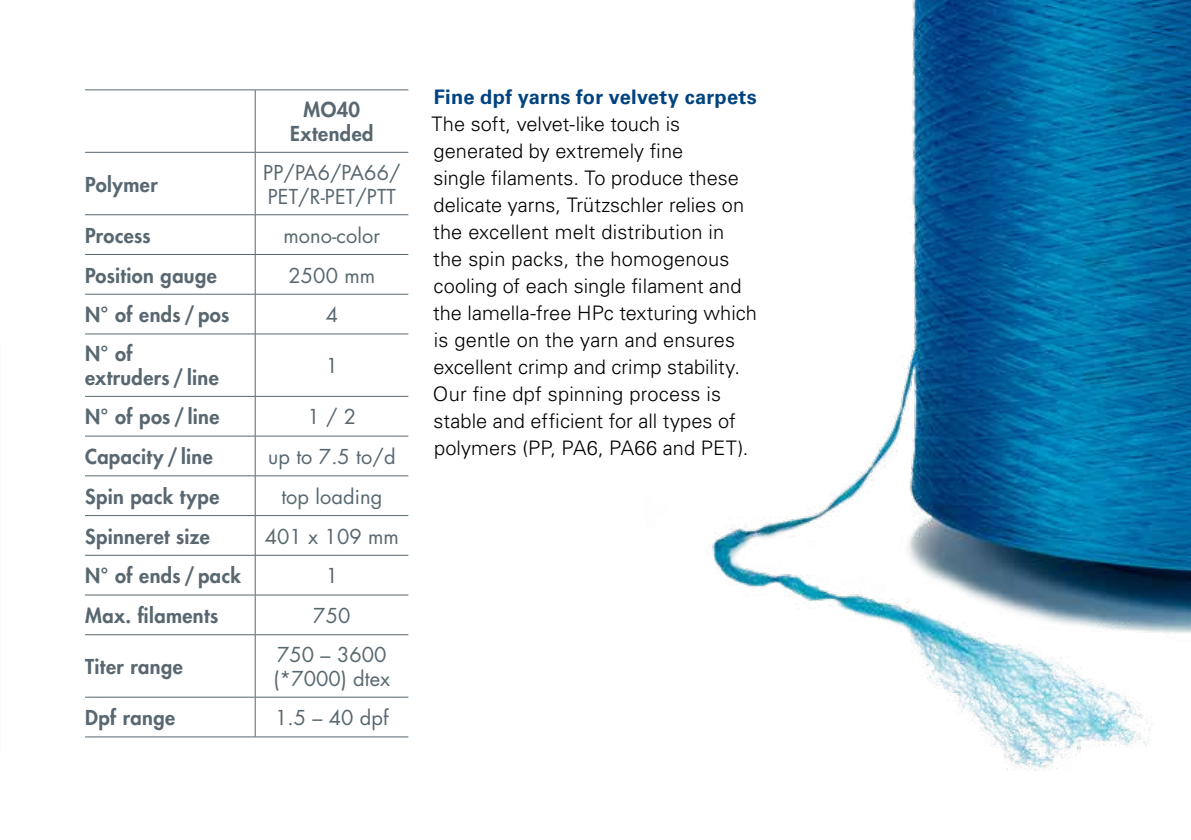
<style>
.page{position:relative;width:1191px;height:840px;background:#fff}
.page>*{position:absolute;margin:0;border:0;box-sizing:border-box;transform-origin:0 0}
.t1{font:300 20px/27px "Univers CE";color:#000}
.t2{font:800 20px/24px "Futura Std";letter-spacing:.02em;color:#586770;text-align:center}
.t3{font:20px/24px "Futura Std";letter-spacing:.005em;color:#586770}
.t4{font:700 20px "Univers CE";letter-spacing:.015em;color:#004380}
</style>
<div class="page">
<img style="left:712px;top:0;width:479px;height:771px">
<hr style="left:255px;top:90px;width:1px;height:62px;background:#586770">
<hr style="left:85px;top:152px;width:170px;height:1px;background:#586770">
<hr style="left:255px;top:152px;width:153px;height:1px;background:#586770">
<hr style="left:255px;top:152px;width:1px;height:62px;background:#586770">
<hr style="left:85px;top:214px;width:170px;height:1px;background:#586770">
<hr style="left:255px;top:214px;width:153px;height:1px;background:#586770">
<hr style="left:255px;top:215px;width:1px;height:39px;background:#586770">
<hr style="left:85px;top:254px;width:170px;height:1px;background:#586770">
<hr style="left:255px;top:254px;width:153px;height:1px;background:#586770">
<hr style="left:255px;top:254px;width:1px;height:40px;background:#586770">
<hr style="left:85px;top:294px;width:170px;height:1px;background:#586770">
<hr style="left:255px;top:294px;width:153px;height:1px;background:#586770">
<hr style="left:255px;top:294px;width:1px;height:39px;background:#586770">
<hr style="left:85px;top:333px;width:170px;height:1px;background:#586770">
<hr style="left:255px;top:333px;width:153px;height:1px;background:#586770">
<hr style="left:255px;top:334px;width:1px;height:62px;background:#586770">
<hr style="left:85px;top:396px;width:170px;height:1px;background:#586770">
<hr style="left:255px;top:396px;width:153px;height:1px;background:#586770">
<hr style="left:255px;top:396px;width:1px;height:39px;background:#586770">
<hr style="left:85px;top:435px;width:170px;height:1px;background:#586770">
<hr style="left:255px;top:435px;width:153px;height:1px;background:#586770">
<hr style="left:255px;top:436px;width:1px;height:39px;background:#586770">
<hr style="left:85px;top:475px;width:170px;height:1px;background:#586770">
<hr style="left:255px;top:475px;width:153px;height:1px;background:#586770">
<hr style="left:255px;top:476px;width:1px;height:39px;background:#586770">
<hr style="left:85px;top:515px;width:170px;height:1px;background:#586770">
<hr style="left:255px;top:515px;width:153px;height:1px;background:#586770">
<hr style="left:255px;top:515px;width:1px;height:39px;background:#586770">
<hr style="left:85px;top:554px;width:170px;height:1px;background:#586770">
<hr style="left:255px;top:554px;width:153px;height:1px;background:#586770">
<hr style="left:255px;top:555px;width:1px;height:39px;background:#586770">
<hr style="left:85px;top:594px;width:170px;height:1px;background:#586770">
<hr style="left:255px;top:594px;width:153px;height:1px;background:#586770">
<hr style="left:255px;top:595px;width:1px;height:39px;background:#586770">
<hr style="left:85px;top:634px;width:170px;height:1px;background:#586770">
<hr style="left:255px;top:634px;width:153px;height:1px;background:#586770">
<hr style="left:255px;top:634px;width:1px;height:62px;background:#586770">
<hr style="left:85px;top:696px;width:170px;height:1px;background:#586770">
<hr style="left:255px;top:696px;width:153px;height:1px;background:#586770">
<hr style="left:255px;top:697px;width:1px;height:39px;background:#586770">
<hr style="left:85px;top:736px;width:170px;height:1px;background:#586770">
<hr style="left:255px;top:736px;width:153px;height:1px;background:#586770">
<hr style="left:85px;top:89px;width:170px;height:1px;background:#586770">
<hr style="left:255px;top:89px;width:153px;height:1px;background:#586770">
<p class="t2" style="left:290px;top:98px;width:85px">MO40<br>Extended</p>
<p class="t2" style="left:85px;top:172px;width:74px">Polymer</p>
<p class="t3" style="left:263px;top:160px;width:139px">PP/PA6/PA66/<br>PET/R-PET/PTT</p>
<p class="t2" style="left:85px;top:223px;width:67px">Process</p>
<p class="t3" style="left:283px;top:223px;width:98px">mono-color</p>
<p class="t2" style="left:85px;top:263px;width:133px">Position gauge</p>
<p class="t3" style="left:288px;top:263px;width:88px">2500 mm</p>
<p class="t2" style="left:85px;top:303px;width:146px">N° of ends/ pos</p>
<p class="t3" style="left:326px;top:303px;width:14px">4</p>
<p class="t2" style="left:85px;top:342px;width:135px;text-align:left">N° of extruders/ line</p>
<p class="t3" style="left:326px;top:354px;width:14px">1</p>
<p class="t2" style="left:85px;top:405px;width:136px">N° of pos/ line</p>
<p class="t3" style="left:307px;top:405px;width:50px">1 / 2</p>
<p class="t2" style="left:85px;top:444px;width:129px">Capacity/ line</p>
<p class="t3" style="left:268px;top:445px;width:129px">up to 7.5 to/d</p>
<p class="t2" style="left:85px;top:484px;width:136px">Spin pack type</p>
<p class="t3" style="left:281px;top:484px;width:103px">top loading</p>
<p class="t2" style="left:85px;top:524px;width:126px">Spinneret size</p>
<p class="t3" style="left:265px;top:524px;width:136px">401 x 109 mm</p>
<p class="t2" style="left:85px;top:563px;width:157px">N° of ends/ pack</p>
<p class="t3" style="left:326px;top:564px;width:14px">1</p>
<p class="t2" style="left:85px;top:603px;width:135px">Max. filaments</p>
<p class="t3" style="left:313px;top:603px;width:39px">750</p>
<p class="t2" style="left:85px;top:654px;width:99px">Titer range</p>
<p class="t3" style="left:273px;top:642px;width:118px">750 – 3600 (*7000) dtex</p>
<p class="t2" style="left:85px;top:705px;width:92px">Dpf range</p>
<p class="t3" style="left:275px;top:705px;width:115px">1.5 – 40 dpf</p>
<p class="t4" style="left:434px;top:85px;width:324px">Fine dpf yarns for velvety carpets</p>
<p class="t1" style="left:431px;top:111px;width:327px">The soft, velvet-like touch is generated by extremely fine<br>single filaments. To produce these delicate yarns, Trützschler relies on the excellent melt distribution in<br>the spin packs, the homogenous cooling of each single filament and the lamella-free HPc texturing which is gentle on the yarn and ensures excellent crimp and crimp stability.<br>Our fine dpf spinning process is stable and efficient for all types of polymers (PP, PA6, PA66 and PET).</p>
</div>
